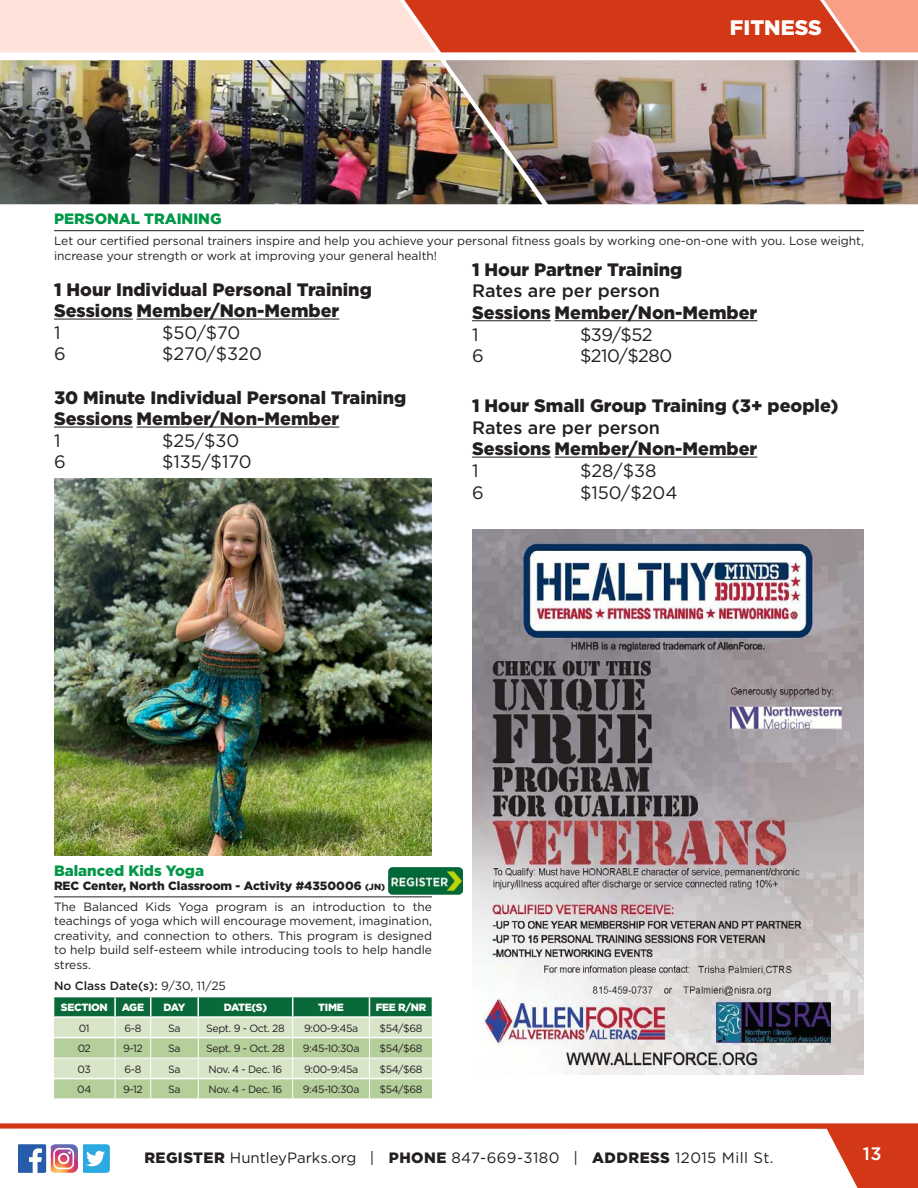
<style>
.page{position:relative;width:918px;height:1188px;background:#fff}
.page>*{position:absolute;margin:0;border:0;box-sizing:border-box;transform-origin:0 0}
.t1{font:900 21px "Gotham";color:#fff}
.Copy{font:900 18px/21.6px "Gotham";color:#231f20}
.Copy-2{font:18px "Gotham";color:#231f20}
.Copy-3{font:500 18px "Gotham";color:#231f20}
.t2{font:500 18px "Gotham";color:#fff}
.t3{font:15px "Gotham";letter-spacing:.01em;color:#231f20}
.Class_Name{font:900 15px "Gotham";color:#009847}
.Copy-4{font:12px/14.4px "Gotham";color:#231f20;text-align:justify}
.Location{font:900 12px "Gotham";color:#231f20}
.Copy-5{font:500 12px "Gotham";color:#231f20}
.Table_-_Copy{font:10.5px "Gotham";letter-spacing:-.04em;color:#231f20}
.Table_-_Header{font:900 10.5px "Gotham";letter-spacing:-.03em;color:#fff}
.s1{font-weight:500}
.s2{font-size:9px}
.s3{font-weight:400}
.s4{font-weight:900}
</style>
<div class="page">
<svg style="left:0;top:1123px;width:918px;height:65px"></svg>
<svg style="left:19px;top:1144px;width:91px;height:29px"></svg>
<img style="left:54px;top:479px;width:378px;height:376px">
<hr style="left:54px;top:897px;width:378px;height:1px;background:#231f20">
<svg style="left:53px;top:997px;width:380px;height:101px;background:#a4c69d"></svg>
<hr style="left:53px;top:1016px;width:62px;height:2px;background:#fff">
<hr style="left:115px;top:1016px;width:36px;height:2px;background:#fff">
<hr style="left:151px;top:1016px;width:47px;height:2px;background:#fff">
<hr style="left:198px;top:1016px;width:95px;height:2px;background:#fff">
<hr style="left:293px;top:1016px;width:76px;height:2px;background:#fff">
<hr style="left:369px;top:1016px;width:64px;height:2px;background:#fff">
<hr style="left:54px;top:1058px;width:61px;height:1px;background:#fff">
<hr style="left:115px;top:1058px;width:36px;height:1px;background:#fff">
<hr style="left:151px;top:1058px;width:47px;height:1px;background:#fff">
<hr style="left:198px;top:1058px;width:95px;height:1px;background:#fff">
<hr style="left:293px;top:1058px;width:76px;height:1px;background:#fff">
<hr style="left:369px;top:1058px;width:63px;height:1px;background:#fff">
<hr style="left:54px;top:1037px;width:61px;height:1px;background:#fff">
<hr style="left:54px;top:1078px;width:61px;height:1px;background:#fff">
<hr style="left:115px;top:1037px;width:36px;height:1px;background:#fff">
<hr style="left:115px;top:1078px;width:36px;height:1px;background:#fff">
<hr style="left:151px;top:1037px;width:47px;height:1px;background:#fff">
<hr style="left:151px;top:1078px;width:47px;height:1px;background:#fff">
<hr style="left:198px;top:1037px;width:95px;height:1px;background:#fff">
<hr style="left:198px;top:1078px;width:95px;height:1px;background:#fff">
<hr style="left:293px;top:1037px;width:76px;height:1px;background:#fff">
<hr style="left:293px;top:1078px;width:76px;height:1px;background:#fff">
<hr style="left:369px;top:1037px;width:63px;height:1px;background:#fff">
<hr style="left:369px;top:1078px;width:63px;height:1px;background:#fff">
<img style="left:472px;top:530px;width:392px;height:545px">
<hr style="left:54px;top:230px;width:810px;height:1px;background:#231f20">
<hr style="left:54px;top:319px;width:79px;height:1px;background:#231f20">
<hr style="left:136px;top:319px;width:203px;height:1px;background:#231f20">
<hr style="left:54px;top:427px;width:79px;height:1px;background:#231f20">
<hr style="left:136px;top:427px;width:203px;height:1px;background:#231f20">
<img style="left:542px;top:60px;width:376px;height:144px">
<img style="left:0;top:60px;width:542px;height:144px">
<hr style="left:472px;top:320px;width:79px;height:1px;background:#231f20">
<hr style="left:555px;top:320px;width:202px;height:1px;background:#231f20">
<hr style="left:472px;top:457px;width:79px;height:1px;background:#231f20">
<hr style="left:555px;top:457px;width:202px;height:1px;background:#231f20">
<img style="left:389px;top:868px;width:73px;height:26px">
<svg style="left:0;top:0;width:918px;height:52px;background:#ea8f7a"></svg>
<h1 class="t1" style="left:730px;top:13px;width:94px">FITNESS</h1>
<p class="Class_Name" style="left:54px;top:208px;width:169px">PERSONAL TRAINING</p>
<p class="Copy-4" style="left:54px;top:234px;width:812px">Let our certified personal trainers inspire and help you achieve your personal fitness goals by working one-on-one with you. Lose weight, increase your strength or work at improving your general health!</p>
<p class="Copy" style="left:54px;top:278px;width:319px">1 Hour Individual Personal Training</p>
<p class="Copy" style="left:54px;top:300px;width:287px">Sessions Member/Non-Member</p>
<p class="Copy-2" style="left:54px;top:321px;width:8px">1</p>
<p class="Copy-2" style="left:162px;top:321px;width:80px">$50/$70</p>
<p class="Copy-2" style="left:54px;top:343px;width:13px">6</p>
<p class="Copy-2" style="left:162px;top:343px;width:101px">$270/$320</p>
<p class="Copy" style="left:54px;top:386px;width:354px">30 Minute Individual Personal Training</p>
<p class="Copy" style="left:54px;top:408px;width:287px">Sessions Member/Non-Member</p>
<p class="Copy-2" style="left:54px;top:429px;width:8px">1</p>
<p class="Copy-2" style="left:162px;top:429px;width:79px">$25/$30</p>
<p class="Copy-2" style="left:54px;top:451px;width:13px">6</p>
<p class="Copy-2" style="left:162px;top:451px;width:91px">$135/$170</p>
<p class="Copy" style="left:472px;top:258px;width:212px">1 Hour Partner Training<br><span class="s1">Rates are per person</span></p>
<p class="Copy" style="left:472px;top:302px;width:287px">Sessions Member/Non-Member</p>
<p class="Copy-2" style="left:472px;top:323px;width:8px">1</p>
<p class="Copy-2" style="left:580px;top:323px;width:74px">$39/$52</p>
<p class="Copy-2" style="left:472px;top:344px;width:13px">6</p>
<p class="Copy-2" style="left:580px;top:344px;width:94px">$210/$280</p>
<p class="Copy" style="left:472px;top:395px;width:368px">1 Hour Small Group Training (3+ people)</p>
<p class="Copy-3" style="left:472px;top:416px;width:190px">Rates are per person</p>
<p class="Copy" style="left:472px;top:438px;width:287px">Sessions Member/Non-Member</p>
<p class="Copy-2" style="left:472px;top:459px;width:8px">1</p>
<p class="Copy-2" style="left:580px;top:459px;width:78px">$28/$38</p>
<p class="Copy-2" style="left:472px;top:481px;width:13px">6</p>
<p class="Copy-2" style="left:580px;top:481px;width:99px">$150/$204</p>
<p class="Class_Name" style="left:54px;top:860px;width:152px">Balanced Kids Yoga</p>
<p class="Location" style="left:54px;top:877px;width:333px">REC Center, North Classroom - Activity #4350006 <span class="s2">(JN)</span></p>
<p class="Copy-4" style="left:54px;top:899px;width:380px">The Balanced Kids Yoga program is an introduction to the teachings of yoga which will encourage movement, imagination, creativity, and connection to others. This program is designed to help build self-esteem while introducing tools to help handle stress.</p>
<p class="Copy-5" style="left:54px;top:978px;width:173px">No Class Date(s): <span class="s3">9/30, 11/25</span></p>
<p class="Table_-_Header" style="left:61px;top:1000px;width:48px">SECTION</p>
<p class="Table_-_Header" style="left:122px;top:1000px;width:24px">AGE</p>
<p class="Table_-_Header" style="left:164px;top:1000px;width:23px">DAY</p>
<p class="Table_-_Header" style="left:224px;top:1000px;width:45px">DATE(S)</p>
<p class="Table_-_Header" style="left:318px;top:1000px;width:27px">TIME</p>
<p class="Table_-_Header" style="left:376px;top:1000px;width:52px">FEE R/NR</p>
<p class="Table_-_Copy" style="left:79px;top:1021px;width:12px">01</p>
<p class="Table_-_Copy" style="left:124px;top:1021px;width:18px">6-8</p>
<p class="Table_-_Copy" style="left:168px;top:1021px;width:14px">Sa</p>
<p class="Table_-_Copy" style="left:206px;top:1021px;width:80px">Sept. 9 - Oct. 28</p>
<p class="Table_-_Copy" style="left:304px;top:1021px;width:56px">9:00-9:45a</p>
<p class="Table_-_Copy" style="left:380px;top:1021px;width:44px">$54/$68</p>
<p class="Table_-_Copy" style="left:78px;top:1042px;width:15px">02</p>
<p class="Table_-_Copy" style="left:123px;top:1042px;width:21px">9-12</p>
<p class="Table_-_Copy" style="left:168px;top:1042px;width:14px">Sa</p>
<p class="Table_-_Copy" style="left:206px;top:1042px;width:80px">Sept. 9 - Oct. 28</p>
<p class="Table_-_Copy" style="left:303px;top:1042px;width:58px">9:45-10:30a</p>
<p class="Table_-_Copy" style="left:380px;top:1042px;width:44px">$54/$68</p>
<p class="Table_-_Copy" style="left:78px;top:1062px;width:15px">03</p>
<p class="Table_-_Copy" style="left:124px;top:1062px;width:18px">6-8</p>
<p class="Table_-_Copy" style="left:168px;top:1062px;width:14px">Sa</p>
<p class="Table_-_Copy" style="left:209px;top:1062px;width:75px">Nov. 4 - Dec. 16</p>
<p class="Table_-_Copy" style="left:304px;top:1062px;width:56px">9:00-9:45a</p>
<p class="Table_-_Copy" style="left:380px;top:1062px;width:44px">$54/$68</p>
<p class="Table_-_Copy" style="left:77px;top:1083px;width:16px">04</p>
<p class="Table_-_Copy" style="left:123px;top:1083px;width:21px">9-12</p>
<p class="Table_-_Copy" style="left:168px;top:1083px;width:14px">Sa</p>
<p class="Table_-_Copy" style="left:209px;top:1083px;width:75px">Nov. 4 - Dec. 16</p>
<p class="Table_-_Copy" style="left:303px;top:1083px;width:58px">9:45-10:30a</p>
<p class="Table_-_Copy" style="left:380px;top:1083px;width:44px">$54/$68</p>
<p class="t3" style="left:144px;top:1148px;width:631px"><span class="s4">REGISTER</span> HuntleyParks.org | <span class="s4">PHONE</span> 847-669-3180 | <span class="s4">ADDRESS</span> 12015 Mill St.</p>
<h2 class="t2" style="left:863px;top:1142px;width:20px">13</h2>
</div>
